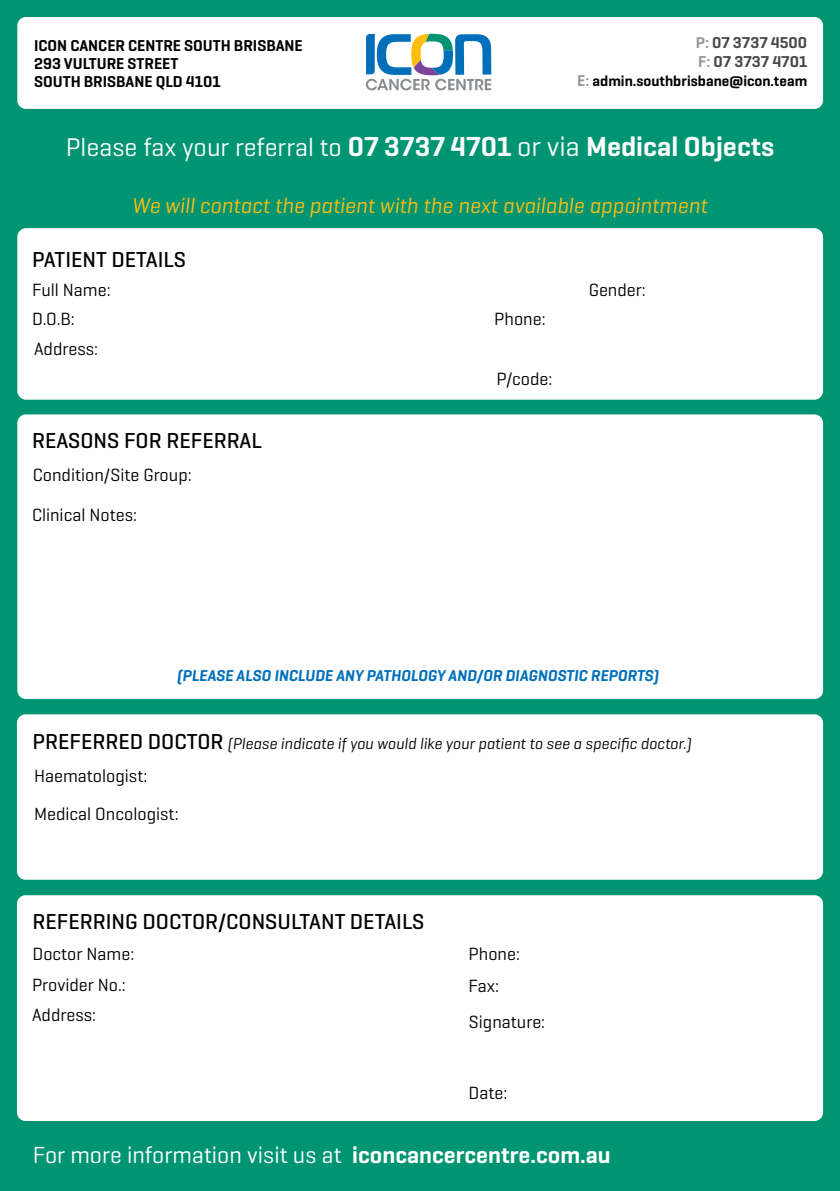
<style>
.page{position:relative;width:840px;height:1191px;background:#fff}
.page>*{position:absolute;margin:0;border:0;box-sizing:border-box;transform-origin:0 0}
.t1{font:600 28px "Geogrotesque";color:#fbfbfb}
.t2{font:23.6px "Geogrotesque";color:#fff}
.t3{font:500 22px "Geogrotesque";color:#000}
.t4{font:italic 22px "Geogrotesque";color:#febe10}
.t5{font:18px/30.8px "Geogrotesque";color:#000}
.t6{font:italic 16px "Geogrotesque";color:#000}
.t7{font:600 16px/18px "Geogrotesque";color:#000}
.t8{font:italic 600 16px "Geogrotesque";color:#006fba}
.t9{font:600 16px/19.2px "Geogrotesque";color:#48484a}
.t10{font:600 15px "Geogrotesque";color:#000}
.s1{color:#95999c}
.s2{font-size:16px;color:#95999c}
.s3{font-weight:400;font-size:26px}
.s4{font-weight:400}
.s5{font-weight:500;font-style:normal;font-size:22px}
.s6{font-weight:600}
</style>
<div class="page">
<div style="left:0;top:0;width:839px;height:1191px;background:#009572"></div>
<div style="left:17px;top:228px;width:805px;height:172px;background:#fff;border-radius:9px"></div>
<div style="left:17px;top:414px;width:805px;height:285px;background:#fff;border-radius:9px"></div>
<div style="left:17px;top:895px;width:805px;height:226px;background:#fff;border-radius:9px"></div>
<div style="left:17px;top:17px;width:805px;height:92px;background:#fff;border-radius:9px"></div>
<svg style="left:365px;top:34px;width:126px;height:56px"></svg>
<div style="left:17px;top:714px;width:805px;height:165px;background:#fff;border-radius:9px"></div>
<p class="t7" style="left:34px;top:36px;width:270px">ICON CANCER CENTRE SOUTH BRISBANE<br>293 VULTURE STREET<br>SOUTH BRISBANE QLD 4101</p>
<p class="t9" style="left:695px;top:32px;width:113px"><span class="s1">P:</span> 07 3737 4500<br><span class="s1">F:</span> 07 3737 4701</p>
<p class="t10" style="left:577px;top:72px;width:231px"><span class="s2">E:</span> admin.southbrisbane@icon.team</p>
<h1 class="t1" style="left:66px;top:128px;width:709px"><span class="s3">Please fax your referral to</span> 07 3737 4701 <span class="s4">or via</span> Medical Objects</h1>
<p class="t4" style="left:132px;top:192px;width:576px">We will contact the patient with the next available appointment</p>
<p class="t3" style="left:32px;top:246px;width:155px">PATIENT DETAILS</p>
<p class="t5" style="left:32px;top:274px;width:80px">Full Name:</p>
<p class="t5" style="left:32px;top:303px;width:44px">D.O.B:</p>
<p class="t5" style="left:34px;top:333px;width:66px">Address:</p>
<p class="t3" style="left:32px;top:426px;width:231px">REASONS FOR REFERRAL</p>
<p class="t5" style="left:33px;top:459px;width:160px">Condition/Site Group:</p>
<p class="t5" style="left:32px;top:498px;width:106px">Clinical Notes:</p>
<p class="t5" style="left:494px;top:303px;width:53px">Phone:</p>
<p class="t5" style="left:496px;top:363px;width:57px">P/code:</p>
<p class="t5" style="left:588px;top:274px;width:59px">Gender:</p>
<p class="t8" style="left:177px;top:666px;width:483px">(PLEASE ALSO INCLUDE ANY PATHOLOGY AND/OR DIAGNOSTIC REPORTS)</p>
<p class="t6" style="left:33px;top:733px;width:660px"><span class="s5">PREFERRED DOCTOR</span> (Please indicate if you would like your patient to see a specific doctor.)</p>
<p class="t5" style="left:34px;top:756px;width:146px;line-height:38px">Haematologist:<br>Medical Oncologist:</p>
<p class="t3" style="left:33px;top:907px;width:393px">REFERRING DOCTOR/CONSULTANT DETAILS</p>
<p class="t5" style="left:32px;top:938px;width:104px">Doctor Name:<br>Provider No.:</p>
<p class="t5" style="left:32px;top:999px;width:66px">Address:</p>
<p class="t5" style="left:468px;top:937px;width:53px">Phone:</p>
<p class="t5" style="left:468px;top:969px;width:32px">Fax:</p>
<p class="t5" style="left:468px;top:1006px;width:78px">Signature:</p>
<p class="t5" style="left:468px;top:1077px;width:40px">Date:</p>
<h2 class="t2" style="left:33px;top:1140px;width:579px">For more information visit us at <span class="s6">iconcancercentre.com.au</span></h2>
</div>
